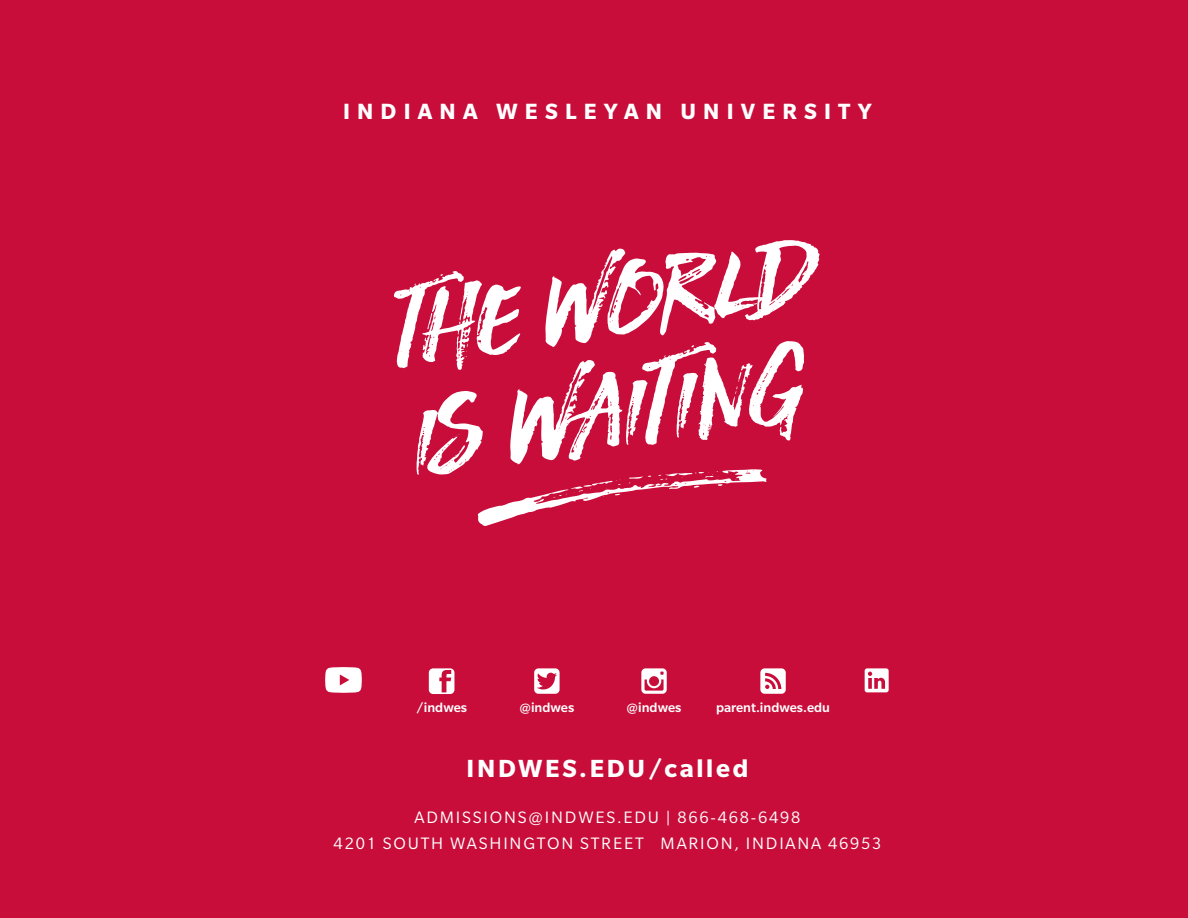
<style>
.page{position:relative;width:1188px;height:918px;background:#c80d3a}
.page>*{position:absolute;margin:0;border:0;box-sizing:border-box;transform-origin:0 0}
.t1{font:700 27px "Slate Std";letter-spacing:.1em;color:#fff}
.t2{font:700 24px "Slate Std";letter-spacing:.3em;color:#fff}
.t3{font:18px "Slate Std";letter-spacing:.1em;color:#fff}
.Text_Callout_within{font:500 14.25px "Slate Std";color:#fff}
</style>
<div class="page">
<svg style="left:429px;top:668px;width:25px;height:26px"></svg>
<svg style="left:534px;top:668px;width:26px;height:26px"></svg>
<svg style="left:760px;top:668px;width:26px;height:26px"></svg>
<svg style="left:641px;top:668px;width:26px;height:26px"></svg>
<svg style="left:393px;top:240px;width:427px;height:286px"></svg>
<svg style="left:865px;top:668px;width:24px;height:24px"></svg>
<svg style="left:325px;top:667px;width:37px;height:26px"></svg>
<p class="t2" style="left:343px;top:99px;width:530px">INDIANA WESLEYAN UNIVERSITY</p>
<p class="Text_Callout_within" style="left:416px;top:700px;width:52px">/indwes</p>
<p class="Text_Callout_within" style="left:519px;top:700px;width:56px">@indwes</p>
<p class="Text_Callout_within" style="left:627px;top:700px;width:56px">@indwes</p>
<p class="Text_Callout_within" style="left:716px;top:700px;width:115px">parent.indwes.edu</p>
<p class="t1" style="left:467px;top:754px;width:283px">INDWES.EDU/called</p>
<p class="t3" style="left:415px;top:808px;width:387px">ADMISSIONS@INDWES.EDU | 866-468-6498</p>
<p class="t3" style="left:334px;top:834px;width:549px">4201 SOUTH WASHINGTON STREET MARION, INDIANA 46953</p>
</div>
